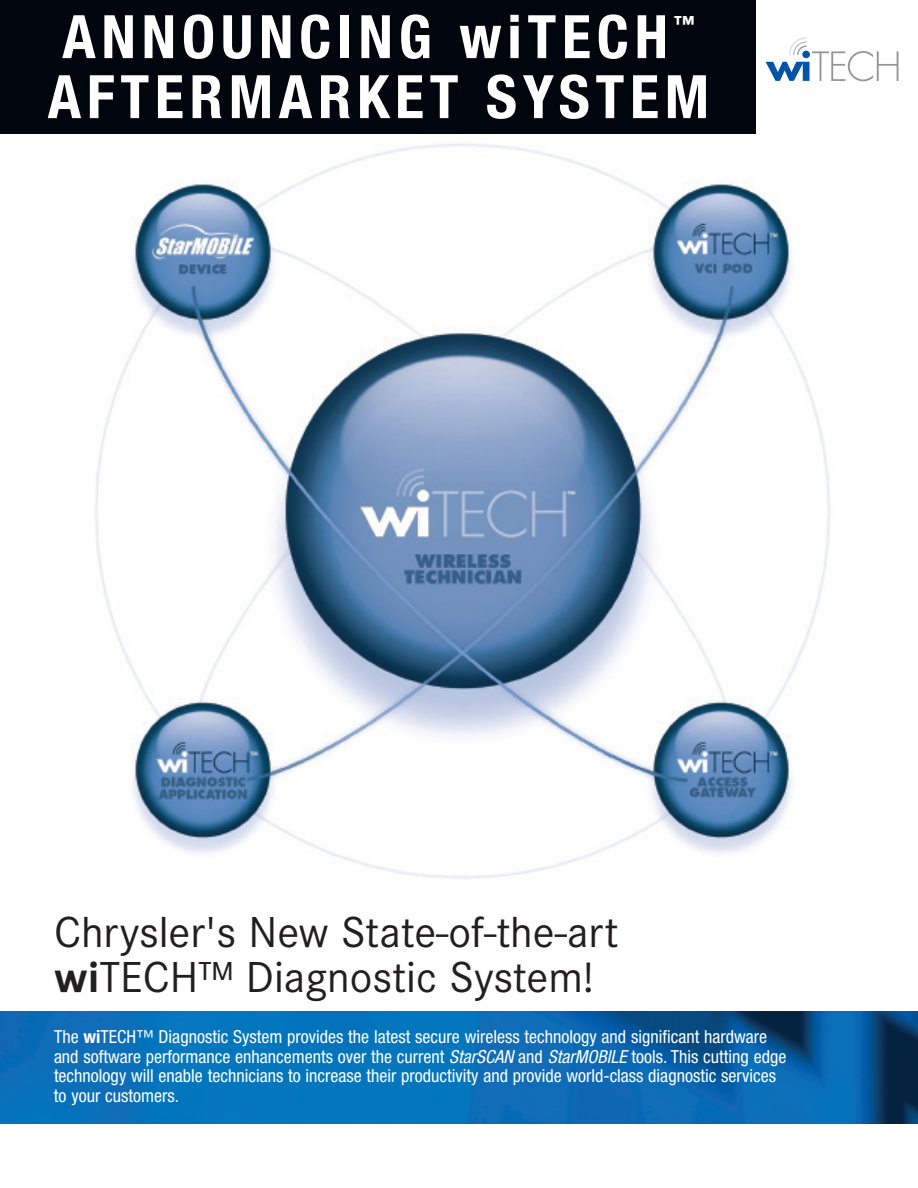
<style>
.page{position:relative;width:918px;height:1188px;background:#fff}
.page>*{position:absolute;margin:0;border:0;box-sizing:border-box;transform-origin:0 0}
.t1{font:700 condensed 60px "Helvetica Neue";letter-spacing:.095em;color:#fff}
.t2{font:45px/45px "Corporate S";color:#231f20}
.t3{font:700 condensed 21px "Helvetica Neue";color:#fff}
.t4{font:condensed 18px/19.5px "Helvetica Neue";color:#fff}
.s1{font-weight:700}
.s2{font-style:italic}
</style>
<div class="page">
<img style="left:95px;top:143px;width:736px;height:736px">
<img style="left:0;top:1011px;width:918px;height:113px">
<div style="left:0;top:0;width:756px;height:134px;background:#01060e"></div>
<svg style="left:766px;top:37px;width:132px;height:44px"></svg>
<h1 class="t1" style="left:62px;top:15px;width:607px">ANNOUNCING wiTECH</h1>
<p class="t3" style="left:674px;top:16px;width:22px">™</p>
<h1 class="t1" style="left:48px;top:75px;width:663px">AFTERMARKET SYSTEM</h1>
<h2 class="t2" style="left:54px;top:909px;width:566px">Chrysler's New State-of-the-art <span class="s1">wi</span>TECH™ Diagnostic System!</h2>
<p class="t4" style="left:54px;top:1029px;width:734px">The <span class="s1">wi</span>TECH™ Diagnostic System provides the latest secure wireless technology and significant hardware and software performance enhancements over the current <span class="s2">StarSCAN</span> and <span class="s2">StarMOBILE</span> tools. This cutting edge technology will enable technicians to increase their productivity and provide world-class diagnostic services to your customers.</p>
</div>
